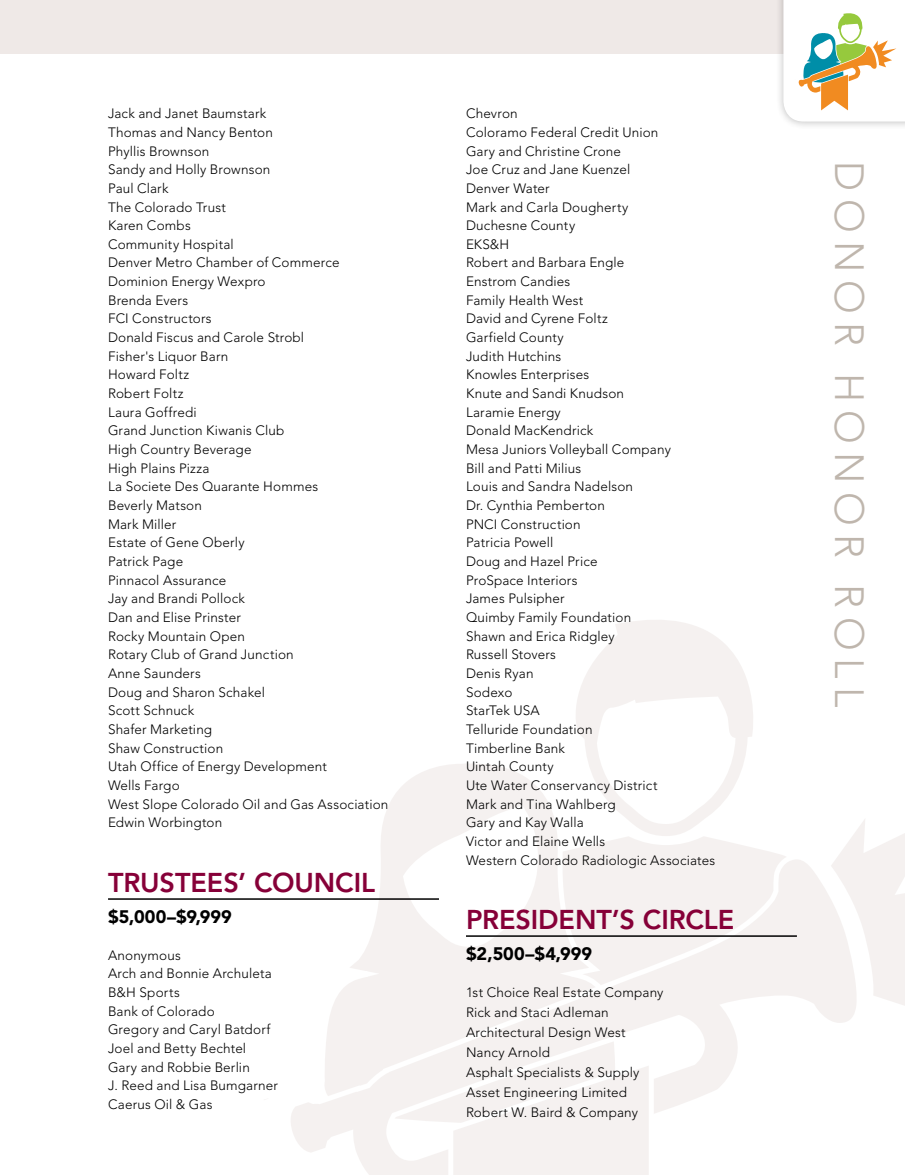
<style>
.page{position:relative;width:905px;height:1175px;background:#fff}
.page>*{position:absolute;margin:0;border:0;box-sizing:border-box;transform-origin:0 0}
.t1{font:300 40.5px "Avenir";letter-spacing:.2em;color:#bfb6ad}
.t2{font:800 27px "Avenir";letter-spacing:-.005em;color:#860038}
.t3{font:900 18px "Avenir";color:#000}
.t4{font:300 13.5px/18.6px "Avenir";letter-spacing:.01em;color:#000}
</style>
<div class="page">
<svg style="left:625px;top:837px;width:151px;height:17px;fill:#f5f1f0"></svg>
<svg style="left:576px;top:620px;width:177px;height:216px"></svg>
<svg style="left:381px;top:751px;width:244px;height:103px"></svg>
<svg style="left:383px;top:757px;width:173px;height:97px"></svg>
<svg style="left:840px;top:819px;width:64px;height:186px"></svg>
<svg style="left:283px;top:854px;width:580px;height:320px;fill:#f5f1f0"></svg>
<svg style="left:448px;top:1058px;width:205px;height:116px"></svg>
<div style="left:0;top:0;width:904px;height:54px;background:#efe9e7"></div>
<hr style="left:108px;top:898px;width:331px;height:1px;background:#000">
<hr style="left:466px;top:935px;width:330px;height:1px;background:#000">
<div style="left:775px;top:0;width:129px;height:130px;background:#000;opacity:.25"></div>
<svg style="left:783px;top:0;width:121px;height:122px"></svg>
<p class="t4" style="left:108px;top:104px;width:282px">Jack and Janet Baumstark<br>Thomas and Nancy Benton<br>Phyllis Brownson<br>Sandy and Holly Brownson<br>Paul Clark<br>The Colorado Trust<br>Karen Combs<br>Community Hospital<br>Denver Metro Chamber of Commerce<br>Dominion Energy Wexpro<br>Brenda Evers<br>FCI Constructors<br>Donald Fiscus and Carole Strobl<br>Fisher's Liquor Barn<br>Howard Foltz<br>Robert Foltz<br>Laura Goffredi<br>Grand Junction Kiwanis Club<br>High Country Beverage<br>High Plains Pizza<br>La Societe Des Quarante Hommes<br>Beverly Matson<br>Mark Miller<br>Estate of Gene Oberly<br>Patrick Page<br>Pinnacol Assurance<br>Jay and Brandi Pollock<br>Dan and Elise Prinster<br>Rocky Mountain Open<br>Rotary Club of Grand Junction<br>Anne Saunders<br>Doug and Sharon Schakel<br>Scott Schnuck<br>Shafer Marketing<br>Shaw Construction<br>Utah Office of Energy Development<br>Wells Fargo<br>West Slope Colorado Oil and Gas Association<br>Edwin Worbington</p>
<h2 class="t2" style="left:108px;top:866px;width:268px">TRUSTEES’ COUNCIL</h2>
<h3 class="t3" style="left:108px;top:906px;width:125px">$5,000–$9,999</h3>
<p class="t4" style="left:108px;top:946px;width:171px">Anonymous<br>Arch and Bonnie Archuleta<br>B&amp;H Sports<br>Bank of Colorado<br>Gregory and Caryl Batdorf<br>Joel and Betty Bechtel<br>Gary and Robbie Berlin<br>J. Reed and Lisa Bumgarner<br>Caerus Oil &amp; Gas</p>
<p class="t4" style="left:466px;top:104px;width:251px">Chevron<br>Coloramo Federal Credit Union<br>Gary and Christine Crone<br>Joe Cruz and Jane Kuenzel<br>Denver Water<br>Mark and Carla Dougherty<br>Duchesne County<br>EKS&amp;H<br>Robert and Barbara Engle<br>Enstrom Candies<br>Family Health West<br>David and Cyrene Foltz<br>Garfield County<br>Judith Hutchins<br>Knowles Enterprises<br>Knute and Sandi Knudson<br>Laramie Energy<br>Donald MacKendrick<br>Mesa Juniors Volleyball Company<br>Bill and Patti Milius<br>Louis and Sandra Nadelson<br>Dr. Cynthia Pemberton<br>PNCI Construction<br>Patricia Powell<br>Doug and Hazel Price<br>ProSpace Interiors<br>James Pulsipher<br>Quimby Family Foundation<br>Shawn and Erica Ridgley<br>Russell Stovers<br>Denis Ryan<br>Sodexo<br>StarTek USA<br>Telluride Foundation<br>Timberline Bank<br>Uintah County<br>Ute Water Conservancy District<br>Mark and Tina Wahlberg<br>Gary and Kay Walla<br>Victor and Elaine Wells<br>Western Colorado Radiologic Associates</p>
<h2 class="t2" style="left:466px;top:903px;width:270px">PRESIDENT’S CIRCLE</h2>
<h3 class="t3" style="left:466px;top:943px;width:128px">$2,500–$4,999</h3>
<p class="t4" style="left:466px;top:982px;width:199px;line-height:20px">1st Choice Real Estate Company<br>Rick and Staci Adleman<br>Architectural Design West<br>Nancy Arnold<br>Asphalt Specialists &amp; Supply<br>Asset Engineering Limited<br>Robert W. Baird &amp; Company</p>
<h1 class="t1" style="left:872px;top:160px;width:548px;rotate:90deg">DONOR HONOR ROLL</h1>
</div>
